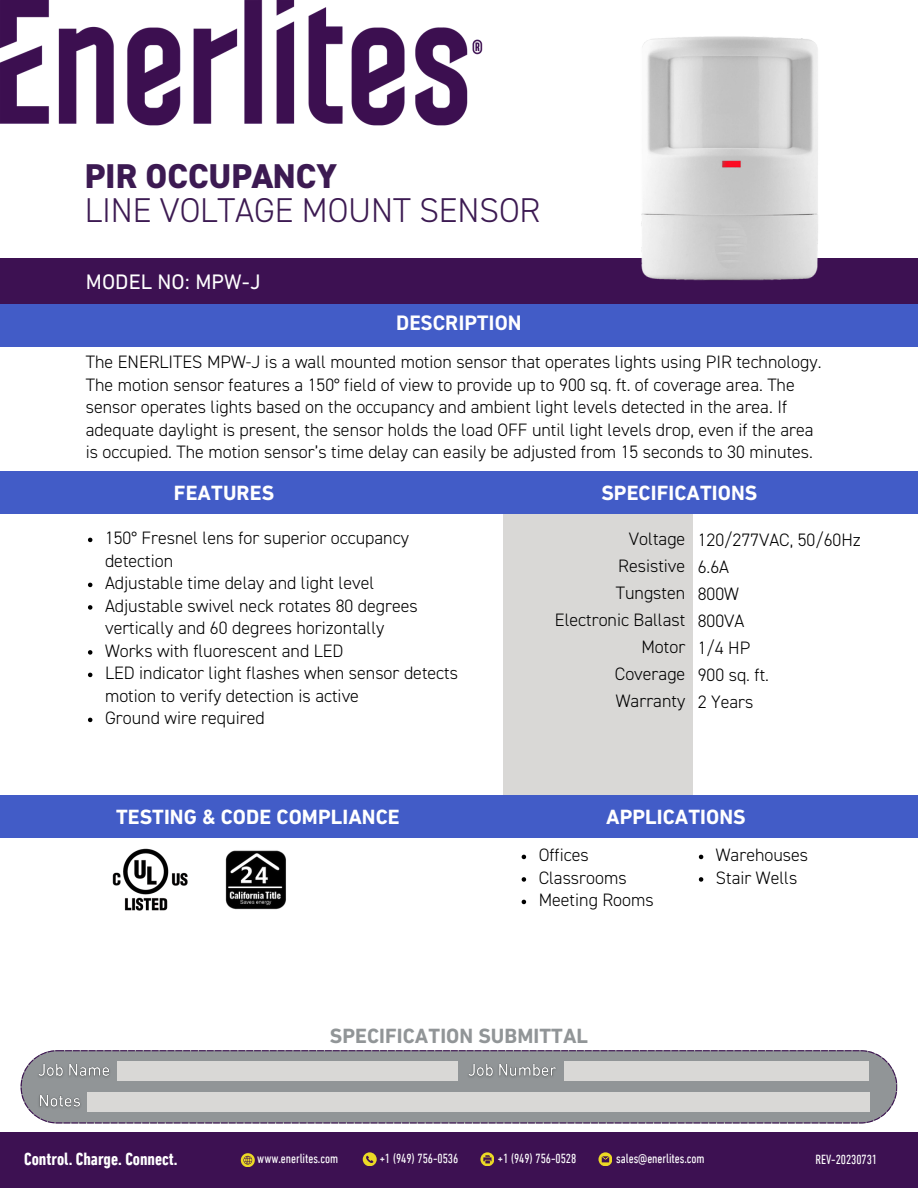
<style>
.page{position:relative;width:918px;height:1188px;background:#fff}
.page>*{position:absolute;margin:0;border:0;box-sizing:border-box;transform-origin:0 0}
.t1{font:300 34.5px/33.8px "DIN2014";letter-spacing:-.005em;color:#3c1a52}
.t2{font:21.3px "DIN Next LT Pro";letter-spacing:.005em;color:#fff}
.t3{font:700 21px "DIN Next LT Pro";letter-spacing:.005em;color:#fff}
.t4{font:700 21px "DIN Next LT Pro";letter-spacing:.005em;color:#919597}
.t5{font:700 21px "DIN2014";letter-spacing:.005em;color:#fff}
.t6{font:300 18px/27px "DIN2014";color:#000}
.t7{font:700 condensed 18px "DIN Next LT Pro";color:#fff}
.t8{font:condensed 13.5px "DIN Next LT Pro";letter-spacing:-.005em;color:#fff}
.s1{font-weight:800}
</style>
<div class="page">
<div style="left:0;top:258px;width:918px;height:52px;background:#3d1152"></div>
<div style="left:0;top:305px;width:918px;height:42px;background:#425cc7"></div>
<div style="left:504px;top:491px;width:189px;height:324px;background:#d9d8d6"></div>
<img style="left:0;top:0;width:483px;height:126px">
<div style="left:0;top:472px;width:918px;height:42px;background:#425cc7"></div>
<div style="left:0;top:796px;width:918px;height:42px;background:#425cc7"></div>
<img style="left:112px;top:849px;width:76px;height:62px">
<img style="left:225px;top:850px;width:61px;height:60px">
<svg style="left:88px;top:538px;width:4px;height:4px"></svg>
<svg style="left:88px;top:583px;width:4px;height:4px"></svg>
<svg style="left:88px;top:605px;width:4px;height:5px"></svg>
<svg style="left:88px;top:650px;width:4px;height:5px"></svg>
<svg style="left:88px;top:673px;width:4px;height:4px"></svg>
<svg style="left:88px;top:718px;width:4px;height:4px"></svg>
<img style="left:585px;top:36px;width:292px;height:269px">
<div style="left:0;top:1133px;width:918px;height:55px;background:#3d1152"></div>
<svg style="left:21px;top:1050px;width:876px;height:73px;background:#929499"></svg>
<div style="left:117px;top:1061px;width:341px;height:20px;background:#d9d8d6"></div>
<svg style="left:598px;top:1152px;width:14px;height:14px"></svg>
<svg style="left:241px;top:1153px;width:13px;height:14px"></svg>
<svg style="left:363px;top:1152px;width:13px;height:14px"></svg>
<svg style="left:480px;top:1152px;width:14px;height:14px"></svg>
<img style="left:33px;top:1059px;width:81px;height:23px">
<div style="left:564px;top:1061px;width:305px;height:20px;background:#d9d8d6"></div>
<img style="left:463px;top:1059px;width:98px;height:23px">
<div style="left:87px;top:1093px;width:782px;height:19px;background:#d9d8d6"></div>
<img style="left:36px;top:1090px;width:49px;height:23px">
<svg style="left:699px;top:855px;width:4px;height:4px"></svg>
<svg style="left:699px;top:877px;width:4px;height:5px"></svg>
<svg style="left:522px;top:855px;width:4px;height:4px"></svg>
<svg style="left:522px;top:877px;width:4px;height:5px"></svg>
<svg style="left:522px;top:900px;width:4px;height:4px"></svg>
<h3 class="t1" style="left:85px;top:161px;width:457px"><span class="s1">PIR OCCUPANCY<br></span>LINE VOLTAGE MOUNT SENSOR</h3>
<h5 class="t2" style="left:86px;top:273px;width:176px">MODEL NO: MPW-J</h5>
<h2 class="t5" style="left:396px;top:314px;width:127px">DESCRIPTION</h2>
<p class="t6" style="left:86px;top:352px;width:737px;line-height:22.5px">The ENERLITES MPW-J is a wall mounted motion sensor that operates lights using PIR technology.<br>The motion sensor features a 150° field of view to provide up to 900 sq. ft. of coverage area. The sensor operates lights based on the occupancy and ambient light levels detected in the area. If adequate daylight is present, the sensor holds the load OFF until light levels drop, even if the area is occupied. The motion sensor’s time delay can easily be adjusted from 15 seconds to 30 minutes.</p>
<h2 class="t3" style="left:174px;top:484px;width:102px">FEATURES</h2>
<h2 class="t3" style="left:601px;top:484px;width:158px">SPECIFICATIONS</h2>
<p class="t6" style="left:105px;top:528px;width:305px;line-height:22.5px">150° Fresnel lens for superior occupancy detection</p>
<p class="t6" style="left:105px;top:571px;width:271px">Adjustable time delay and light level</p>
<p class="t6" style="left:105px;top:596px;width:314px;line-height:22.5px">Adjustable swivel neck rotates 80 degrees vertically and 60 degrees horizontally</p>
<p class="t6" style="left:105px;top:638px;width:240px">Works with fluorescent and LED</p>
<h5 class="t6" style="left:105px;top:663px;width:355px;line-height:22.5px">LED indicator light flashes when sensor detects motion to verify detection is active</h5>
<h2 class="t6" style="left:105px;top:706px;width:161px">Ground wire required</h2>
<h2 class="t6" style="left:555px;top:526px;width:132px;text-align:right">Voltage<br>Resistive<br>Tungsten<br>Electronic Ballast<br>Motor<br>Coverage<br>Warranty</h2>
<p class="t6" style="left:698px;top:528px;width:165px">120/277VAC, 50/60Hz<br>6.6A<br>800W<br>800VA<br>1/4 HP<br>900 sq. ft.<br>2 Years</p>
<h5 class="t3" style="left:116px;top:808px;width:285px">TESTING &amp; CODE COMPLIANCE</h5>
<p class="t3" style="left:606px;top:808px;width:141px">APPLICATIONS</p>
<p class="t6" style="left:539px;top:843px;width:52px">Offices</p>
<p class="t6" style="left:539px;top:865px;width:89px">Classrooms</p>
<p class="t6" style="left:539px;top:888px;width:117px">Meeting Rooms</p>
<p class="t6" style="left:716px;top:843px;width:94px">Warehouses</p>
<p class="t6" style="left:716px;top:865px;width:83px">Stair Wells</p>
<h2 class="t4" style="left:330px;top:1027px;width:260px">SPECIFICATION SUBMITTAL</h2>
<p class="t7" style="left:24px;top:1151px;width:155px">Control. Charge. Connect.</p>
<p class="t8" style="left:257px;top:1153px;width:82px">www.enerlites.com</p>
<p class="t8" style="left:380px;top:1153px;width:80px">+1 (949) 756-0536</p>
<p class="t8" style="left:498px;top:1153px;width:80px">+1 (949) 756-0528</p>
<p class="t8" style="left:616px;top:1153px;width:90px">sales@enerlites.com</p>
<h4 class="t8" style="left:816px;top:1154px;width:63px">REV-20230731</h4>
</div>
